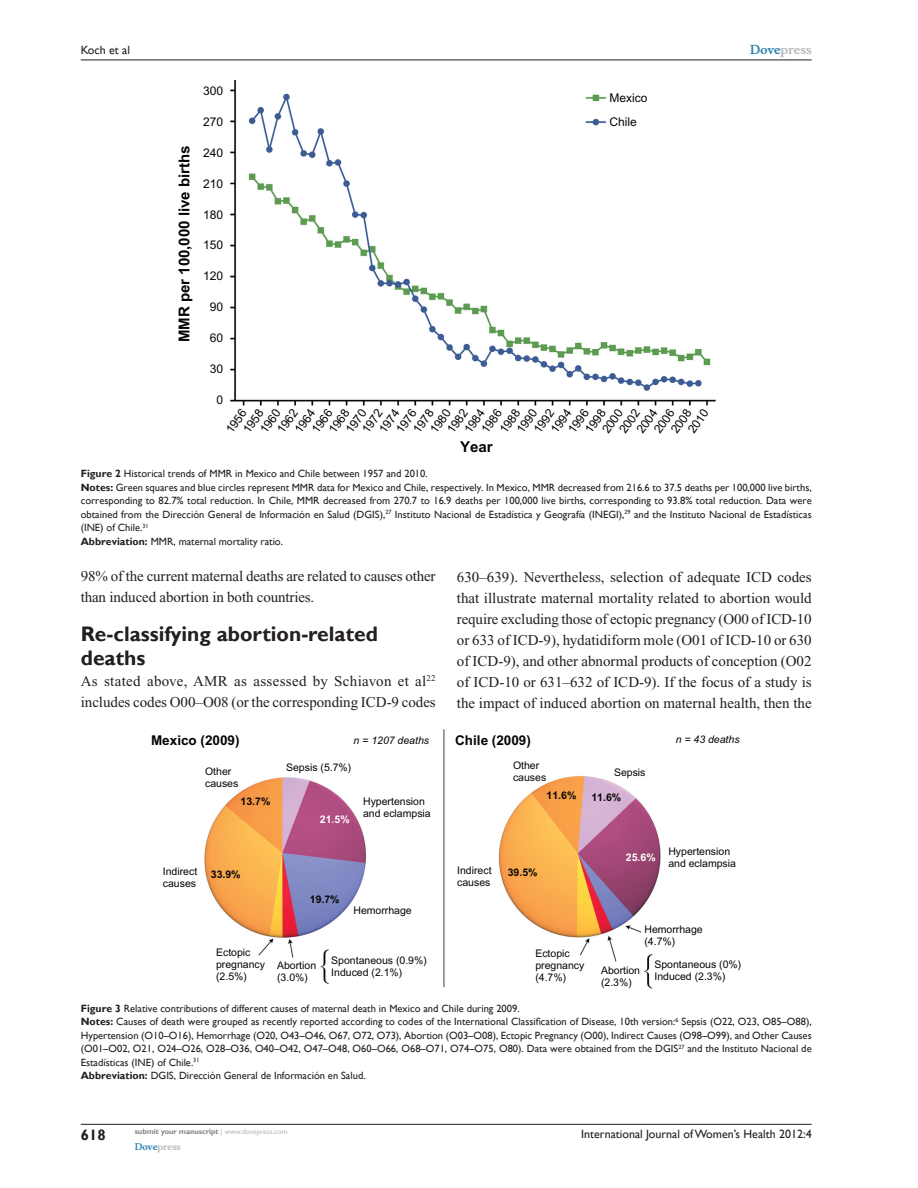
<style>
.page{position:relative;width:918px;height:1188px;background:#fff}
.page>*{position:absolute;margin:0;border:0;box-sizing:border-box;transform-origin:0 0}
.t1{font:700 21px/24px "Gill Sans";color:#231f20}
.TxF{font:15px/21px "Times New Roman";color:#231f20}
.Tx{font:15px/21px "Times New Roman";letter-spacing:-.01em;color:#231f20}
.t2{font:700 15px "Arial";color:#040503}
.t3{font:700 15px "Gill Sans";color:#231f20}
.t4{font:700 13.5px "Arial";color:#040503}
.t5{font:12px/24.2px "Arial";color:#040503}
.t6{font:12px "Gill Sans";color:#231f20}
.t7{font:700 12px "Musee";color:#b8b9bc}
.TSNRI{font:10.5px/13.5px "Gill Sans";color:#231f20;text-align:justify}
.t8{font:10.5px/12px "Arial";color:#040503}
.FC{font:10.5px "Gill Sans";color:#231f20}
.t9{font:700 10.5px "Arial";color:#040503}
.t10{font:italic 10.5px "Arial";color:#040503}
.t11{font:700 10.5px "Arial";color:#fff}
.t12{font:700 9px "Musee";color:#b8b9bc}
.t13{font:700 7.5px "Gill Sans";color:#808285}
.s1{color:#3485ae}
.s2{font-weight:700}
.s3{font-weight:400;color:#b8b9bc}
</style>
<div class="page">
<img style="left:231px;top:81px;width:485px;height:324px">
<img style="left:205px;top:730px;width:456px;height:259px">
<hr style="left:81px;top:1124px;width:731px;height:1px;background:#231f20">
<hr style="left:81px;top:60px;width:731px;height:1px;background:#231f20">
<p class="t6" style="left:81px;top:43px;width:51px">Koch et al</p>
<p class="t2" style="left:175px;top:342px;width:198px;rotate:-90deg">MMR per 100,000 live births</p>
<p class="t5" style="left:203px;top:79px;width:22px">300</p>
<p class="t5" style="left:203px;top:110px;width:22px">270</p>
<p class="t5" style="left:203px;top:141px;width:22px">240</p>
<p class="t5" style="left:203px;top:172px;width:22px">210</p>
<p class="t5" style="left:203px;top:202px;width:22px">180</p>
<p class="t5" style="left:203px;top:233px;width:22px">150</p>
<p class="t5" style="left:203px;top:264px;width:22px">120</p>
<p class="t5" style="left:210px;top:295px;width:15px">90</p>
<p class="t5" style="left:210px;top:326px;width:15px">60</p>
<p class="t5" style="left:210px;top:357px;width:15px">30</p>
<p class="t5" style="left:216px;top:388px;width:8px">0</p>
<p class="t5" style="left:610px;top:86px;width:40px">Mexico<br>Chile</p>
<p class="t5" style="left:219px;top:425px;width:28px;rotate:-55deg">1956</p>
<p class="t5" style="left:561px;top:425px;width:28px;rotate:-55deg">1996</p>
<p class="t5" style="left:389px;top:425px;width:28px;rotate:-55deg">1976</p>
<p class="t5" style="left:305px;top:425px;width:28px;rotate:-55deg">1966</p>
<p class="t5" style="left:647px;top:425px;width:28px;rotate:-55deg">2006</p>
<p class="t5" style="left:474px;top:425px;width:28px;rotate:-55deg">1986</p>
<p class="t5" style="left:236px;top:425px;width:28px;rotate:-55deg">1958</p>
<p class="t5" style="left:493px;top:425px;width:28px;rotate:-55deg">1988</p>
<p class="t5" style="left:578px;top:425px;width:28px;rotate:-55deg">1998</p>
<p class="t5" style="left:406px;top:425px;width:28px;rotate:-55deg">1978</p>
<p class="t5" style="left:322px;top:425px;width:28px;rotate:-55deg">1968</p>
<p class="t5" style="left:664px;top:425px;width:28px;rotate:-55deg">2008</p>
<p class="t5" style="left:253px;top:425px;width:28px;rotate:-55deg">1960</p>
<p class="t5" style="left:510px;top:425px;width:28px;rotate:-55deg">1990</p>
<p class="t5" style="left:423px;top:425px;width:28px;rotate:-55deg">1980</p>
<p class="t5" style="left:595px;top:425px;width:28px;rotate:-55deg">2000</p>
<p class="t5" style="left:339px;top:425px;width:28px;rotate:-55deg">1970</p>
<p class="t5" style="left:681px;top:425px;width:28px;rotate:-55deg">2010</p>
<p class="t5" style="left:544px;top:425px;width:28px;rotate:-55deg">1994</p>
<p class="t5" style="left:288px;top:425px;width:28px;rotate:-55deg">1964</p>
<p class="t5" style="left:372px;top:425px;width:28px;rotate:-55deg">1974</p>
<p class="t5" style="left:630px;top:425px;width:28px;rotate:-55deg">2004</p>
<p class="t5" style="left:457px;top:425px;width:28px;rotate:-55deg">1984</p>
<p class="t5" style="left:270px;top:425px;width:28px;rotate:-55deg">1962</p>
<p class="t5" style="left:527px;top:425px;width:28px;rotate:-55deg">1992</p>
<p class="t5" style="left:355px;top:425px;width:28px;rotate:-55deg">1972</p>
<p class="t5" style="left:440px;top:425px;width:28px;rotate:-55deg">1982</p>
<p class="t5" style="left:612px;top:425px;width:28px;rotate:-55deg">2002</p>
<p class="t2" style="left:460px;top:438px;width:34px">Year</p>
<p class="t7" style="left:750px;top:43px;width:63px"><span class="s1">Dove</span>press</p>
<p class="FC" style="left:81px;top:467px;width:349px"><span class="s2">Figure 2</span> Historical trends of MMR in Mexico and Chile between 1957 and 2010.</p>
<p class="TSNRI" style="left:81px;top:481px;width:732px"><span class="s2">Notes:</span> Green squares and blue circles represent MMR data for Mexico and Chile, respectively. In Mexico, MMR decreased from 216.6 to 37.5 deaths per 100,000 live births, corresponding to 82.7% total reduction. In Chile, MMR decreased from 270.7 to 16.9 deaths per 100,000 live births, corresponding to 93.8% total reduction. Data were obtained from the Dirección General de Información en Salud (DGIS),<sup>27</sup> Instituto Nacional de Estadística y Geografía (INEGI),<sup>29</sup> and the Instituto Nacional de Estadísticas (INE) of Chile.<sup>31</sup></p>
<p class="TSNRI" style="left:81px;top:535px;width:204px"><span class="s2">Abbreviation:</span> MMR, maternal mortality ratio.</p>
<p class="Tx" style="left:81px;top:566px;width:356px">98% of the current maternal deaths are related to causes other than induced abortion in both countries.</p>
<h1 class="t1" style="left:81px;top:623px;width:299px">Re-classifying abortion-related deaths</h1>
<p class="TxF" style="left:81px;top:671px;width:357px">As stated above, AMR as assessed by Schiavon et al<sup>22 </sup>includes codes O00–O08 (or the corresponding ICD-9 codes</p>
<p class="TxF" style="left:457px;top:566px;width:356px;text-align:justify">630–639). Nevertheless, selection of adequate ICD codes that illustrate maternal mortality related to abortion would require excluding those of ectopic pregnancy (O00 of ICD-10 or 633 of ICD-9), hydatidiform mole (O01 of ICD-10 or 630 of ICD-9), and other abnormal products of conception (O02 of ICD-10 or 631–632 of ICD-9). If the focus of a study is the impact of induced abortion on maternal health, then the</p>
<p class="t4" style="left:151px;top:732px;width:90px">Mexico (2009)</p>
<p class="t10" style="left:354px;top:734px;width:77px">n = 1207 deaths</p>
<p class="t4" style="left:455px;top:733px;width:77px">Chile (2009)</p>
<p class="t10" style="left:676px;top:733px;width:65px">n = 43 deaths</p>
<p class="t8" style="left:205px;top:766px;width:28px">Other</p>
<p class="t8" style="left:286px;top:762px;width:67px">Sepsis (5.7%)</p>
<p class="t8" style="left:205px;top:778px;width:35px">causes</p>
<p class="t8" style="left:513px;top:760px;width:35px">Other causes</p>
<p class="t8" style="left:614px;top:767px;width:33px">Sepsis</p>
<p class="t9" style="left:241px;top:795px;width:31px">13.7%</p>
<p class="t11" style="left:320px;top:814px;width:31px">21.5%</p>
<p class="t8" style="left:363px;top:796px;width:69px">Hypertension and eclampsia</p>
<p class="t9" style="left:547px;top:789px;width:31px">11.6%</p>
<p class="t9" style="left:591px;top:791px;width:31px">11.6%</p>
<p class="t8" style="left:163px;top:866px;width:36px">Indirect causes</p>
<p class="t9" style="left:211px;top:868px;width:31px">33.9%</p>
<p class="t8" style="left:457px;top:865px;width:36px">Indirect causes</p>
<p class="t9" style="left:508px;top:866px;width:31px">39.5%</p>
<p class="t11" style="left:626px;top:851px;width:31px">25.6%</p>
<p class="t8" style="left:668px;top:845px;width:69px">Hypertension and eclampsia</p>
<p class="t9" style="left:310px;top:893px;width:31px">19.7%</p>
<p class="t8" style="left:353px;top:904px;width:60px">Hemorrhage</p>
<p class="t8" style="left:216px;top:946px;width:51px">Ectopic pregnancy (2.5%)</p>
<p class="t8" style="left:277px;top:959px;width:41px">Abortion (3.0%)</p>
<p class="t8" style="left:331px;top:955px;width:97px">Spontaneous (0.9%)<br>Induced (2.1%)</p>
<p class="t8" style="left:535px;top:947px;width:51px">Ectopic pregnancy (4.7%)</p>
<p class="t8" style="left:644px;top:924px;width:60px">Hemorrhage (4.7%)</p>
<p class="t8" style="left:601px;top:965px;width:41px">Abortion (2.3%)</p>
<p class="t8" style="left:654px;top:958px;width:88px">Spontaneous (0%)<br>Induced (2.3%)</p>
<p class="FC" style="left:81px;top:1002px;width:440px"><span class="s2">Figure 3</span> Relative contributions of different causes of maternal death in Mexico and Chile during 2009.</p>
<p class="TSNRI" style="left:81px;top:1015px;width:732px"><span class="s2">Notes:</span> Causes of death were grouped as recently reported according to codes of the International Classification of Disease, 10th version:<sup>6</sup> Sepsis (O22, O23, O85–O88), Hypertension (O10–O16), Hemorrhage (O20, O43–O46, O67, O72, O73), Abortion (O03–O08), Ectopic Pregnancy (O00), Indirect Causes (O98–O99), and Other Causes (O01–O02, O21, O24–O26, O28–O36, O40–O42, O47–O48, O60–O66, O68–O71, O74–O75, O80). Data were obtained from the DGIS<sup>27</sup> and the Instituto Nacional de Estadísticas (INE) of Chile.<sup>31</sup></p>
<p class="TSNRI" style="left:81px;top:1069px;width:286px"><span class="s2">Abbreviation:</span> DGIS, Dirección General de Información en Salud.</p>
<h2 class="t3" style="left:81px;top:1126px;width:26px">618</h2>
<p class="t13" style="left:135px;top:1127px;width:154px">submit your manuscript <span class="s3">| www.dovepress.com</span></p>
<p class="t12" style="left:135px;top:1141px;width:48px"><span class="s1">Dove</span>press</p>
<p class="t6" style="left:581px;top:1127px;width:232px">International Journal of Women’s Health 2012:4</p>
</div>
